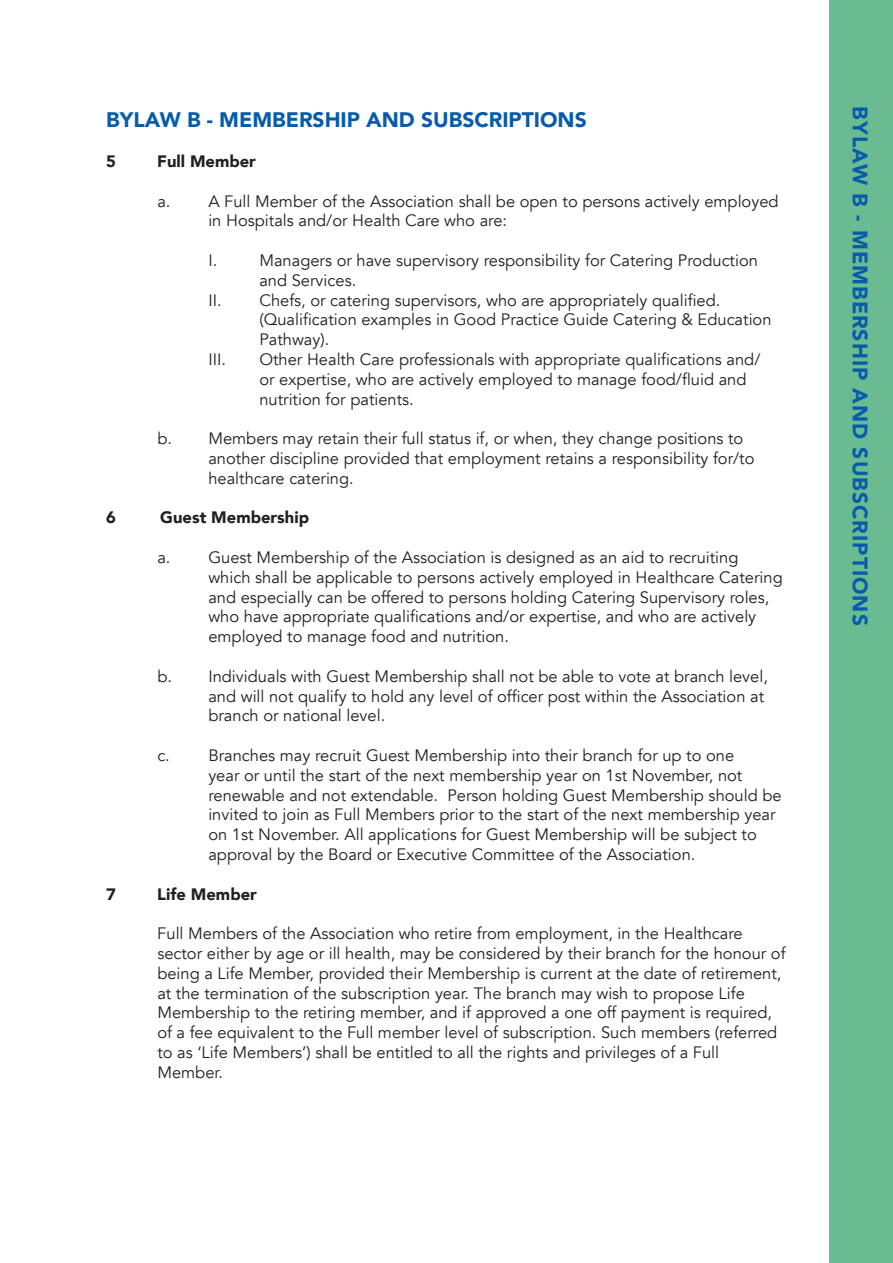
<style>
.page{position:relative;width:893px;height:1263px;background:#fff}
.page>*{position:absolute;margin:0;border:0;box-sizing:border-box;transform-origin:0 0}
.t1{font:900 21px "Avenir";color:#065bab}
.t2{font:900 21px "Avenir";letter-spacing:.05em;color:#065bab}
.t3{font:16.5px/19.8px "Avenir";color:#231f20}
.t4{font:900 16.5px "Avenir";color:#231f20}
</style>
<div class="page">
<div style="left:829px;top:0;width:64px;height:1263px;background:#6abb92"></div>
<p class="t1" style="left:106px;top:102px;width:482px">BYLAW B - MEMBERSHIP AND SUBSCRIPTIONS</p>
<p class="t4" style="left:106px;top:147px;width:11px">5</p>
<p class="t4" style="left:157px;top:147px;width:100px">Full Member</p>
<p class="t3" style="left:208px;top:191px;width:572px;text-indent:-51px">a. A Full Member of the Association shall be open to persons actively employed in Hospitals and/or Health Care who are:</p>
<p class="t3" style="left:208px;top:251px;width:10px">I.</p>
<p class="t3" style="left:259px;top:251px;width:500px">Managers or have supervisory responsibility for Catering Production</p>
<p class="t3" style="left:259px;top:270px;width:98px">and Services.</p>
<p class="t3" style="left:208px;top:290px;width:514px">II. Chefs, or catering supervisors, who are appropriately qualified.</p>
<p class="t3" style="left:259px;top:310px;width:514px">(Qualification examples in Good Practice Guide Catering &amp; Education</p>
<p class="t3" style="left:259px;top:330px;width:71px">Pathway).</p>
<p class="t3" style="left:208px;top:350px;width:19px">III.</p>
<p class="t3" style="left:259px;top:350px;width:503px">Other Health Care professionals with appropriate qualifications and/ or expertise, who are actively employed to manage food/fluid and nutrition for patients.</p>
<p class="t3" style="left:208px;top:429px;width:548px;text-indent:-51px">b. Members may retain their full status if, or when, they change positions to another discipline provided that employment retains a responsibility for/to healthcare catering.</p>
<p class="t4" style="left:106px;top:503px;width:11px">6</p>
<p class="t4" style="left:160px;top:503px;width:150px">Guest Membership</p>
<p class="t3" style="left:208px;top:548px;width:576px;text-indent:-51px">a. Guest Membership of the Association is designed as an aid to recruiting which shall be applicable to persons actively employed in Healthcare Catering and especially can be offered to persons holding Catering Supervisory roles, who have appropriate qualifications and/or expertise, and who are actively employed to manage food and nutrition.</p>
<p class="t3" style="left:208px;top:666px;width:561px;text-indent:-51px">b. Individuals with Guest Membership shall not be able to vote at branch level, and will not qualify to hold any level of officer post within the Association at branch or national level.</p>
<p class="t3" style="left:208px;top:746px;width:575px;text-indent:-51px">c. Branches may recruit Guest Membership into their branch for up to one<br>year or until the start of the next membership year on 1st November, not renewable and not extendable. Person holding Guest Membership should be invited to join as Full Members prior to the start of the next membership year on 1st November. All applications for Guest Membership will be subject to approval by the Board or Executive Committee of the Association.</p>
<p class="t4" style="left:106px;top:880px;width:11px">7</p>
<p class="t4" style="left:157px;top:880px;width:101px">Life Member</p>
<p class="t3" style="left:157px;top:924px;width:630px">Full Members of the Association who retire from employment, in the Healthcare sector either by age or ill health, may be considered by their branch for the honour of being a Life Member, provided their Membership is current at the date of retirement, at the termination of the subscription year. The branch may wish to propose Life Membership to the retiring member, and if approved a one off payment is required, of a fee equivalent to the Full member level of subscription. Such members (referred to as ‘Life Members’) shall be entitled to all the rights and privileges of a Full Member.</p>
<p class="t2" style="left:878px;top:106px;width:521px;rotate:90deg">BYLAW B - MEMBERSHIP AND SUBSCRIPTIONS</p>
</div>
